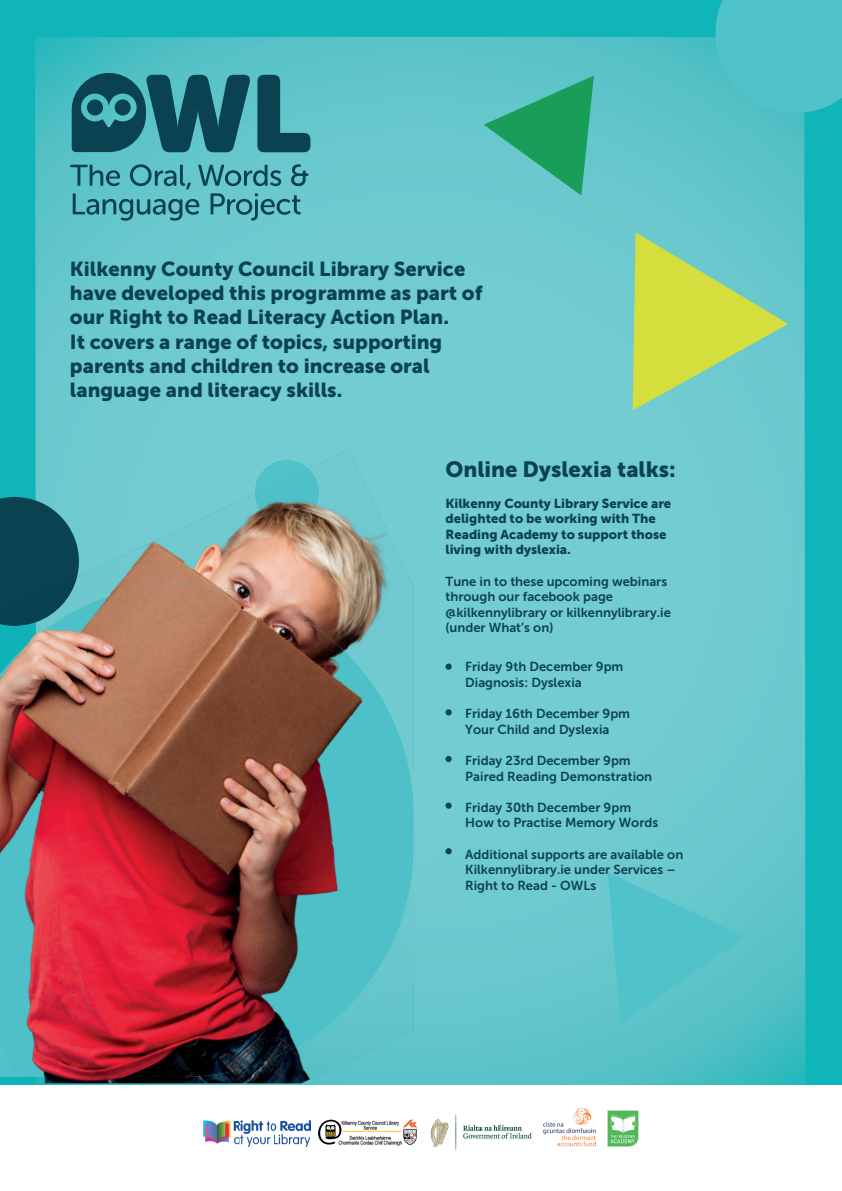
<style>
.page{position:relative;width:842px;height:1191px;background:#fff}
.page>*{position:absolute;margin:0;border:0;box-sizing:border-box;transform-origin:0 0}
.t1{font:22px "Museo Sans 900";color:#0b4252}
.t2{font:20.2px/24.2px "Museo Sans 900";color:#0b4252}
.t3{font:13px/15.6px "Museo Sans 700";color:#0b4252}
.t4{font:13px/15.6px "Museo Sans 900";color:#0b4252}
</style>
<div class="page">
<div style="left:0;top:0;width:842px;height:1085px;background:#10b5b9"></div>
<img style="left:35px;top:37px;width:630px;height:420px">
<img style="left:665px;top:37px;width:140px;height:1048px">
<div style="left:36px;top:456px;width:174px;height:105px;background:#70cbd0"></div>
<img style="left:210px;top:456px;width:13px;height:52px">
<div style="left:408px;top:456px;width:258px;height:35px;background:#73ccd2"></div>
<div style="left:408px;top:491px;width:258px;height:70px;background:#73ccd2"></div>
<img style="left:79px;top:561px;width:19px;height:6px">
<div style="left:408px;top:561px;width:187px;height:209px;background:#73ccd2"></div>
<img style="left:595px;top:561px;width:71px;height:524px">
<div style="left:414px;top:770px;width:182px;height:210px;background:#70cad0"></div>
<div style="left:386px;top:980px;width:210px;height:105px;background:#60c6cb"></div>
<img style="left:351px;top:1083px;width:35px;height:2px">
<img style="left:37px;top:1083px;width:314px;height:2px">
<svg style="left:72px;top:73px;width:178px;height:79px;background:#246d79"></svg>
<svg style="left:257px;top:75px;width:53px;height:77px;background:#307b86"></svg>
<div style="left:114px;top:99px;width:17px;height:17px;background:#0a4251;border-radius:50%"></div>
<div style="left:87px;top:99px;width:16px;height:17px;background:#0a4251;border-radius:50%"></div>
<svg style="left:70px;top:164px;width:238px;height:57px;background:#50a8b0"></svg>
<svg style="left:633px;top:232px;width:155px;height:178px;background:#9ed386"></svg>
<svg style="left:0;top:497px;width:79px;height:80px;background:#195665"></svg>
<svg style="left:484px;top:76px;width:110px;height:119px;background:#40b394"></svg>
<svg style="left:608px;top:872px;width:137px;height:151px;background:#58c4ca"></svg>
<div style="left:715px;top:0;width:127px;height:113px;background:#50c3ca"></div>
<div style="left:445px;top:848px;width:7px;height:6px;background:#0b4252;border-radius:50%"></div>
<div style="left:445px;top:663px;width:7px;height:6px;background:#0b4252;border-radius:50%"></div>
<div style="left:445px;top:709px;width:7px;height:6px;background:#0b4252;border-radius:50%"></div>
<div style="left:445px;top:756px;width:7px;height:6px;background:#0b4252;border-radius:50%"></div>
<div style="left:445px;top:802px;width:7px;height:6px;background:#0b4252;border-radius:50%"></div>
<img style="left:318px;top:1119px;width:100px;height:27px">
<img style="left:430px;top:1115px;width:114px;height:36px">
<img style="left:203px;top:1120px;width:107px;height:26px">
<img style="left:544px;top:1108px;width:52px;height:39px">
<img style="left:608px;top:1110px;width:31px;height:36px">
<img style="left:37px;top:1077px;width:72px;height:6px">
<img style="left:223px;top:449px;width:185px;height:137px">
<img style="left:98px;top:508px;width:155px;height:76px">
<img style="left:36px;top:567px;width:76px;height:17px">
<img style="left:218px;top:570px;width:49px;height:16px">
<img style="left:314px;top:574px;width:100px;height:112px">
<img style="left:413px;top:686px;width:1px;height:76px">
<img style="left:413px;top:762px;width:1px;height:135px">
<img style="left:402px;top:897px;width:12px;height:47px">
<img style="left:402px;top:944px;width:12px;height:94px">
<img style="left:109px;top:1077px;width:77px;height:6px">
<img style="left:186px;top:1067px;width:211px;height:16px">
<div style="left:0;top:577px;width:77px;height:37px;background:#0b4252"></div>
<img style="left:255px;top:468px;width:64px;height:56px">
<img style="left:69px;top:584px;width:184px;height:92px">
<img style="left:0;top:614px;width:156px;height:100px">
<img style="left:210px;top:586px;width:196px;height:90px">
<img style="left:0;top:714px;width:166px;height:363px">
<img style="left:303px;top:619px;width:110px;height:218px">
<img style="left:126px;top:676px;width:187px;height:127px">
<img style="left:0;top:796px;width:132px;height:281px">
<img style="left:374px;top:687px;width:30px;height:63px">
<img style="left:61px;top:799px;width:185px;height:236px">
<img style="left:0;top:878px;width:94px;height:199px">
<img style="left:186px;top:803px;width:187px;height:113px">
<img style="left:0;top:960px;width:55px;height:117px">
<div style="left:343px;top:837px;width:70px;height:93px;background:#4ec1c8"></div>
<img style="left:151px;top:916px;width:251px;height:151px">
<img style="left:166px;top:966px;width:213px;height:111px">
<img style="left:246px;top:1036px;width:66px;height:32px">
<h2 class="t2" style="left:70px;top:257px;width:414px">Kilkenny County Council Library Service have developed this programme as part of our Right to Read Literacy Action Plan.<br>It covers a range of topics, supporting parents and children to increase oral language and literacy skills.</h2>
<h1 class="t1" style="left:445px;top:457px;width:232px">Online Dyslexia talks:</h1>
<p class="t4" style="left:445px;top:495px;width:227px">Kilkenny County Library Service are delighted to be working with The<br>Reading Academy to support those living with dyslexia.</p>
<p class="t3" style="left:445px;top:573px;width:227px">Tune in to these upcoming webinars through our facebook page @kilkennylibrary or kilkennylibrary.ie (under What’s on)</p>
<p class="t3" style="left:465px;top:659px;width:160px">Friday 9th December 9pm<br>Diagnosis: Dyslexia</p>
<p class="t3" style="left:465px;top:706px;width:166px">Friday 16th December 9pm<br>Your Child and Dyslexia</p>
<p class="t3" style="left:465px;top:752px;width:188px">Friday 23rd December 9pm<br>Paired Reading Demonstration</p>
<p class="t3" style="left:465px;top:799px;width:195px">Friday 30th December 9pm<br>How to Practise Memory Words</p>
<p class="t3" style="left:465px;top:846px;width:219px">Additional supports are available on<br>Kilkennylibrary.ie under Services –<br>Right to Read - OWLs</p>
</div>
